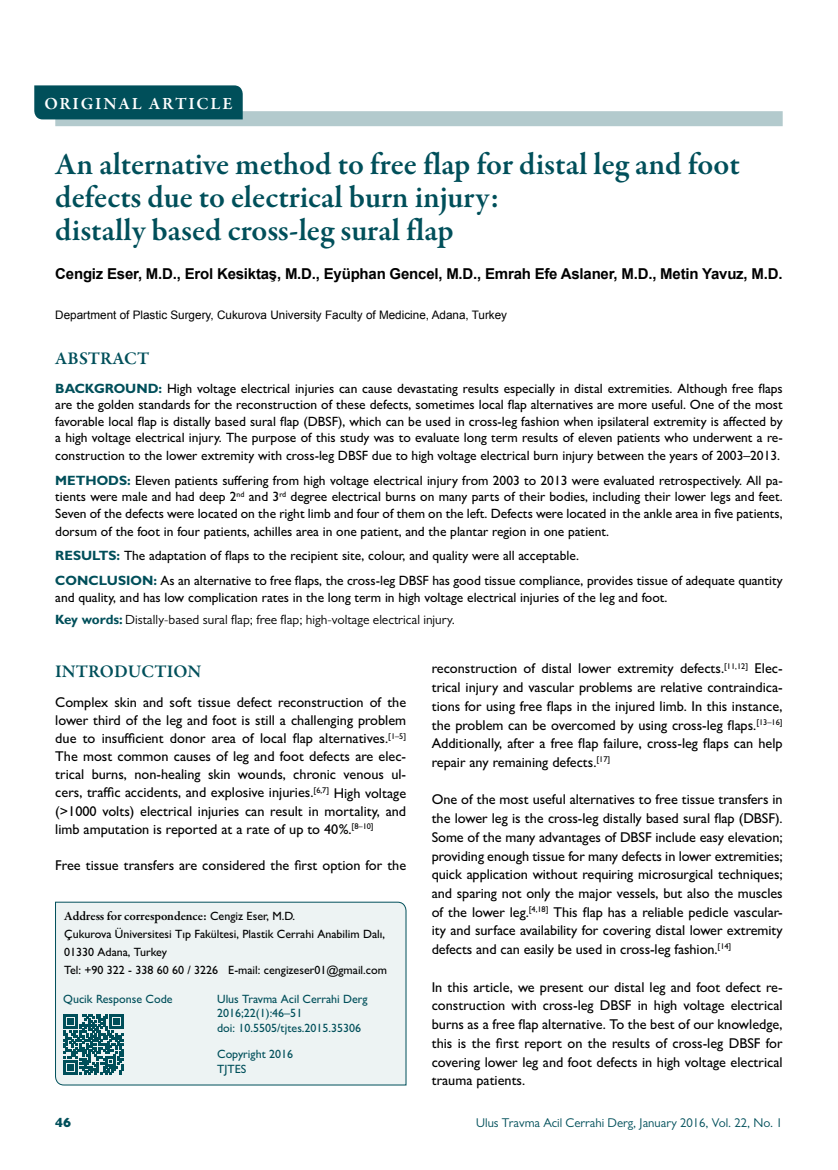
<style>
.page{position:relative;width:838px;height:1170px;background:#fff}
.page>*{position:absolute;margin:0;border:0;box-sizing:border-box;transform-origin:0 0}
.t1{font:600 31.5px/33px "Garamond Premr Pro";color:#004f5a}
.t2{font:600 18px "Garamond Premr Pro";letter-spacing:.005em;color:#004f5a}
.t3{font:600 17.25px "Garamond Premr Pro";letter-spacing:.1em;color:#fff}
.t4{font:700 15px "Arial";letter-spacing:-.015em;color:#000}
.t5{font:500 14.25px/18.8px "Gill Sans MT Pro";color:#000;text-align:justify}
.t6{font:500 13.5px/16.5px "Gill Sans MT Pro";color:#000}
.t7{font:800 13.5px "Gill Sans MT Pro";color:#004f5a}
.t8{font:13.35px "Gill Sans MT Pro";color:#000}
.t9{font:12.75px "Gill Sans MT Pro";color:#004f5a}
.t10{font:600 12.75px "Garamond Premr Pro";letter-spacing:-.005em;color:#000}
.t11{font:500 12px/18px "Gill Sans MT Pro";color:#000}
.t12{font:500 12px/14.4px "Gill Sans MT Pro";color:#004f5a}
.t13{font:11.7px "Arial";color:#000}
.s1{font-weight:700;color:#004f5a}
.s2{font-family:"Gill Sans";font-weight:700;color:#004f5a}
.s3{font-family:"Gill Sans MT Pro";font-weight:500;font-size:12px}
</style>
<div class="page">
<div style="left:55px;top:111px;width:727px;height:15px;background:#b3cacd"></div>
<div style="left:34px;top:85px;width:209px;height:34px;background:#004f5a"></div>
<div style="left:55px;top:901px;width:351px;height:184px;background:#edf3f3"></div>
<svg style="left:63px;top:1014px;width:61px;height:60px;background:#457f86"></svg>
<p class="t3" style="left:44px;top:93px;width:190px">ORIGINAL ARTICLE</p>
<h1 class="t1" style="left:55px;top:148px;width:686px">An alternative method to free flap for distal leg and foot defects due to electrical burn injury:<br>distally based cross-leg sural flap</h1>
<p class="t4" style="left:55px;top:264px;width:728px">Cengiz Eser, M.D., Erol Kesiktaş, M.D., Eyüphan Gencel, M.D., Emrah Efe Aslaner, M.D., Metin Yavuz, M.D.</p>
<p class="t13" style="left:55px;top:307px;width:453px">Department of Plastic Surgery, Cukurova University Faculty of Medicine, Adana, Turkey</p>
<p class="t2" style="left:55px;top:347px;width:95px">ABSTRACT</p>
<p class="t6" style="left:55px;top:380px;width:729px;text-align:justify"><span class="s1">BACKGROUND:</span> High voltage electrical injuries can cause devastating results especially in distal extremities. Although free flaps are the golden standards for the reconstruction of these defects, sometimes local flap alternatives are more useful. One of the most favorable local flap is distally based sural flap (DBSF), which can be used in cross-leg fashion when ipsilateral extremity is affected by a high voltage electrical injury. The purpose of this study was to evaluate long term results of eleven patients who underwent a re-</p>
<p class="t6" style="left:55px;top:443px;width:729px;line-height:24.5px">construction to the lower extremity with cross-leg DBSF due to high voltage electrical burn injury between the years of 2003–2013.<br><span class="s1">METHODS:</span> Eleven patients suffering from high voltage electrical injury from 2003 to 2013 were evaluated retrospectively. All pa-</p>
<p class="t6" style="left:55px;top:488px;width:729px">tients were male and had deep 2<sup>nd</sup> and 3<sup>rd</sup> degree electrical burns on many parts of their bodies, including their lower legs and feet.<br>Seven of the defects were located on the right limb and four of them on the left. Defects were located in the ankle area in five patients,</p>
<p class="t6" style="left:55px;top:519px;width:729px;line-height:24.5px">dorsum of the foot in four patients, achilles area in one patient, and the plantar region in one patient.<br><span class="s1">RESULTS:</span> The adaptation of flaps to the recipient site, colour, and quality were all acceptable.<br><span class="s1">CONCLUSION:</span> As an alternative to free flaps, the cross-leg DBSF has good tissue compliance, provides tissue of adequate quantity</p>
<p class="t6" style="left:55px;top:589px;width:613px">and quality, and has low complication rates in the long term in high voltage electrical injuries of the leg and foot.</p>
<p class="t8" style="left:55px;top:611px;width:401px"><span class="s2">Key words:</span> Distally-based sural flap; free flap; high-voltage electrical injury.</p>
<p class="t5" style="left:432px;top:659px;width:352px">reconstruction of distal lower extremity defects.<sup>[11,12]</sup> Elec&shy;trical injury and vascular problems are relative contraindica&shy;tions for using free flaps in the injured limb. In this instance, the problem can be overcomed by using cross-leg flaps.<sup>[13–16] </sup>Additionally, after a free flap failure, cross-leg flaps can help repair any remaining defects.<sup>[17]</sup></p>
<p class="t5" style="left:432px;top:790px;width:352px">One of the most useful alternatives to free tissue transfers in the lower leg is the cross-leg distally based sural flap (DBSF).<br>Some of the many advantages of DBSF include easy elevation; providing enough tissue for many defects in lower extremities; quick application without requiring microsurgical techniques; and sparing not only the major vessels, but also the muscles of the lower leg.<sup>[4,18]</sup> This flap has a reliable pedicle vascular&shy;ity and surface availability for covering distal lower extremity defects and can easily be used in cross-leg fashion.<sup>[14]</sup></p>
<p class="t5" style="left:432px;top:977px;width:352px">In this article, we present our distal leg and foot defect re&shy;construction with cross-leg DBSF in high voltage electrical burns as a free flap alternative. To the best of our knowledge, this is the first report on the results of cross-leg DBSF for covering lower leg and foot defects in high voltage electrical trauma patients.</p>
<p class="t2" style="left:55px;top:660px;width:148px">INTRODUCTION</p>
<p class="t5" style="left:55px;top:693px;width:352px;line-height:18px">Complex skin and soft tissue defect reconstruction of the lower third of the leg and foot is still a challenging problem due to insufficient donor area of local flap alternatives.<sup>[1–5] </sup>The most common causes of leg and foot defects are elec&shy;trical burns, non-healing skin wounds, chronic venous ul&shy;cers, traffic accidents, and explosive injuries.<sup>[6,7]</sup> High voltage (&gt;1000 volts) electrical injuries can result in mortality, and limb amputation is reported at a rate of up to 40%.<sup>[8–10]</sup></p>
<p class="t5" style="left:55px;top:855px;width:352px">Free tissue transfers are considered the first option for the</p>
<p class="t10" style="left:64px;top:908px;width:232px">Address for correspondence: <span class="s3">Cengiz Eser, M.D.</span></p>
<p class="t11" style="left:64px;top:924px;width:324px">Çukurova Üniversitesi Tıp Fakültesi, Plastik Cerrahi Anabilim Dalı,<br>01330 Adana, Turkey<br>Tel: +90 322 - 338 60 60 / 3226 E-mail: cengizeser01@gmail.com</p>
<p class="t12" style="left:63px;top:991px;width:111px">Qucik Response Code</p>
<p class="t12" style="left:217px;top:991px;width:152px">Ulus Travma Acil Cerrahi Derg<br>2016;22(1):46–51<br>doi: 10.5505/tjtes.2015.35306</p>
<p class="t12" style="left:217px;top:1046px;width:78px">Copyright 2016<br>TJTES</p>
<p class="t7" style="left:55px;top:1114px;width:18px">46</p>
<p class="t9" style="left:476px;top:1115px;width:308px">Ulus Travma Acil Cerrahi Derg, January 2016, Vol. 22, No. 1</p>
</div>
